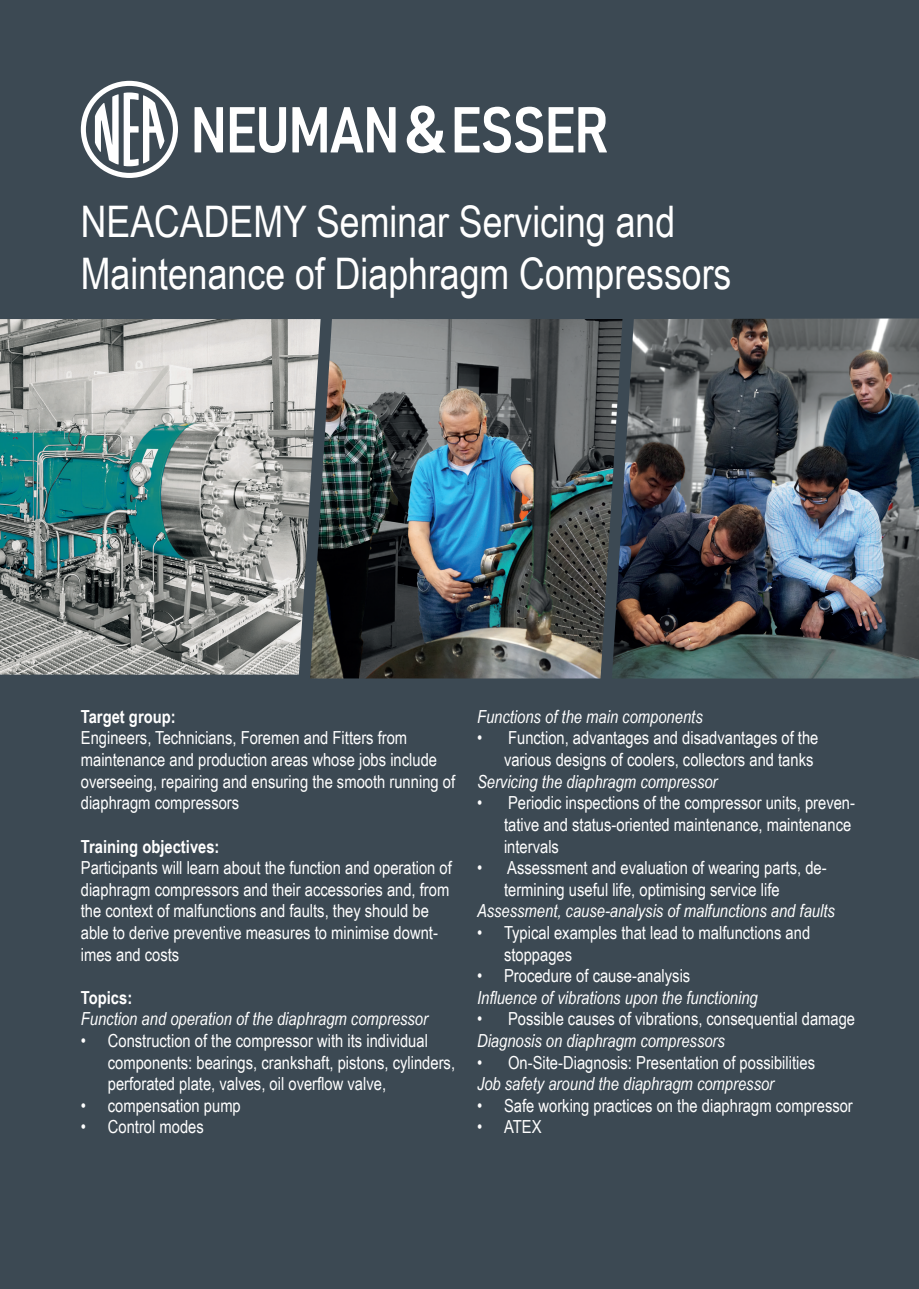
<style>
.page{position:relative;width:919px;height:1289px;background:#fff}
.page>*{position:absolute;margin:0;border:0;box-sizing:border-box;transform-origin:0 0}
.t1{font:43.5px/52.2px "Arial Narrow";color:#fff}
.t2{font:18px/21.6px "Arial Narrow";color:#fff}
.t3{font:italic 18px "Arial Narrow";color:#fff}
.t4{font:700 18px "Arial Narrow";color:#fff}
</style>
<div class="page">
<div style="left:0;top:1px;width:918px;height:1287px;background:#3c4953"></div>
<svg style="left:81px;top:81px;width:97px;height:97px"></svg>
<svg style="left:194px;top:107px;width:29px;height:45px"></svg>
<svg style="left:230px;top:107px;width:56px;height:46px"></svg>
<svg style="left:292px;top:107px;width:103px;height:45px"></svg>
<svg style="left:406px;top:106px;width:40px;height:47px"></svg>
<svg style="left:454px;top:107px;width:153px;height:46px"></svg>
<img style="left:332px;top:319px;width:267px;height:359px">
<img style="left:0;top:319px;width:297px;height:355px">
<img style="left:634px;top:318px;width:284px;height:360px">
<svg style="left:297px;top:319px;width:35px;height:360px"></svg>
<svg style="left:599px;top:319px;width:35px;height:360px"></svg>
<h1 class="t1" style="left:81px;top:194px;width:652px">NEACADEMY Seminar Servicing and<br>Maintenance of Diaphragm Compressors</h1>
<p class="t4" style="left:81px;top:703px;width:96px">Target group:</p>
<p class="t2" style="left:81px;top:726px;width:376px">Engineers, Technicians, Foremen and Fitters from maintenance and production areas whose jobs include overseeing, repairing and ensuring the smooth running of diaphragm compressors</p>
<p class="t4" style="left:81px;top:832px;width:140px">Training objectives:</p>
<p class="t2" style="left:81px;top:856px;width:372px">Participants will learn about the function and operation of diaphragm compressors and their accessories and, from the context of malfunctions and faults, they should be able to derive preventive measures to minimise downt&shy;imes and costs</p>
<p class="t4" style="left:81px;top:983px;width:53px">Topics:</p>
<p class="t3" style="left:81px;top:1006px;width:349px">Function and operation of the diaphragm compressor</p>
<p class="t2" style="left:108px;top:1029px;width:349px;text-indent:-27px">• Construction of the compressor with its individual components: bearings, crankshaft, pistons, cylinders, perforated plate, valves, oil overflow valve,</p>
<p class="t2" style="left:81px;top:1093px;width:161px">• compensation pump</p>
<p class="t2" style="left:81px;top:1115px;width:124px">• Control modes</p>
<p class="t3" style="left:477px;top:704px;width:227px">Functions of the main components</p>
<p class="t2" style="left:477px;top:726px;width:343px;text-align:right">• Function, advantages and disadvantages of the various designs of coolers, collectors and tanks</p>
<p class="t3" style="left:477px;top:768px;width:242px">Servicing the diaphragm compressor</p>
<p class="t2" style="left:504px;top:791px;width:352px;text-indent:-27px">• Periodic inspections of the compressor units, preven&shy;tative and status-oriented maintenance, maintenance intervals</p>
<p class="t2" style="left:504px;top:856px;width:324px;text-indent:-27px">• Assessment and evaluation of wearing parts, de&shy;termining useful life, optimising service life</p>
<p class="t3" style="left:477px;top:898px;width:359px">Assessment, cause-analysis of malfunctions and faults</p>
<p class="t2" style="left:504px;top:921px;width:308px;text-indent:-27px">• Typical examples that lead to malfunctions and stoppages</p>
<p class="t2" style="left:477px;top:964px;width:215px">• Procedure of cause-analysis</p>
<p class="t3" style="left:477px;top:984px;width:282px">Influence of vibrations upon the functioning</p>
<p class="t2" style="left:477px;top:1007px;width:379px">• Possible causes of vibrations, consequential damage</p>
<p class="t3" style="left:477px;top:1028px;width:249px">Diagnosis on diaphragm compressors</p>
<p class="t2" style="left:477px;top:1050px;width:339px">• On-Site-Diagnosis: Presentation of possibilities</p>
<p class="t3" style="left:477px;top:1071px;width:298px">Job safety around the diaphragm compressor</p>
<p class="t2" style="left:477px;top:1093px;width:377px">• Safe working practices on the diaphragm compressor</p>
<p class="t2" style="left:477px;top:1115px;width:66px">• ATEX</p>
</div>
